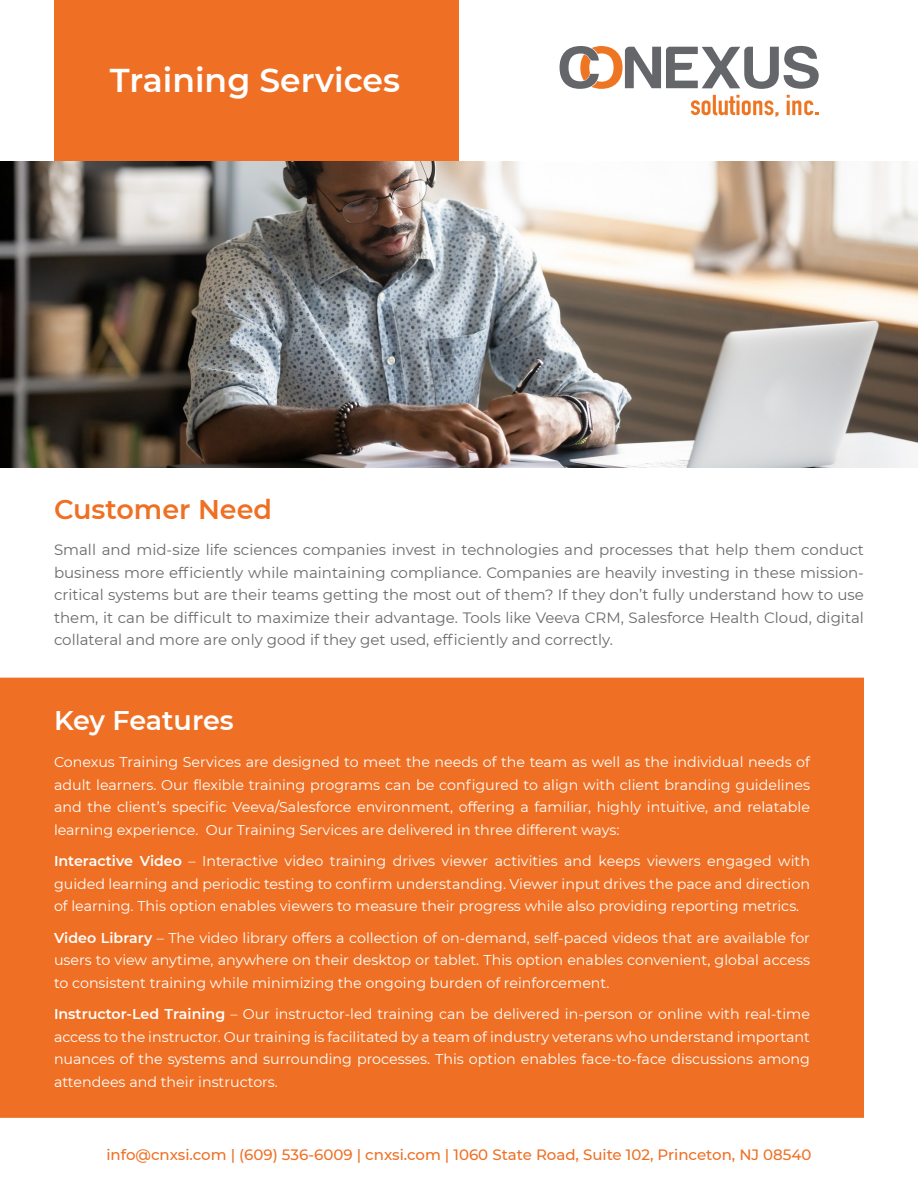
<style>
.page{position:relative;width:918px;height:1188px;background:#fff}
.page>*{position:absolute;margin:0;border:0;box-sizing:border-box;transform-origin:0 0}
.t1{font:600 33px "Montserrat";color:#fff}
.t2{font:600 27px "Montserrat";color:#ef7024}
.t3{font:600 27px "Montserrat";letter-spacing:-.01em;color:#fff}
.t4{font:15px/22.5px "Montserrat";color:#6a6a6e;text-align:justify}
.t5{font:500 15px "Montserrat";color:#ef7024}
.t6{font:14.25px/22.5px "Montserrat";color:#fff;text-align:justify}
.s1{font-weight:600}
</style>
<div class="page">
<div style="left:55px;top:1px;width:403px;height:375px;background:#ef7024"></div>
<svg style="left:560px;top:46px;width:259px;height:43px"></svg>
<svg style="left:691px;top:95px;width:88px;height:22px"></svg>
<svg style="left:787px;top:95px;width:31px;height:20px"></svg>
<img style="left:0;top:162px;width:918px;height:306px">
<div style="left:1px;top:678px;width:862px;height:439px;background:#ef7024"></div>
<div style="left:0;top:678px;width:864px;height:440px;border:2px solid #ef7024"></div>
<p class="t1" style="left:110px;top:57px;width:292px">Training Services</p>
<p class="t2" style="left:54px;top:490px;width:220px">Customer Need</p>
<p class="t4" style="left:54px;top:538px;width:812px">Small and mid-size life sciences companies invest in technologies and processes that help them conduct business more efficiently while maintaining compliance. Companies are heavily investing in these mission&shy;critical systems but are their teams getting the most out of them? If they don’t fully understand how to use them, it can be difficult to maximize their advantage. Tools like Veeva CRM, Salesforce Health Cloud, digital collateral and more are only good if they get used, efficiently and correctly.</p>
<p class="t3" style="left:54px;top:702px;width:181px">Key Features</p>
<p class="t6" style="left:54px;top:751px;width:758px">Conexus Training Services are designed to meet the needs of the team as well as the individual needs of adult learners. Our flexible training programs can be configured to align with client branding guidelines and the client’s specific Veeva/Salesforce environment, offering a familiar, highly intuitive, and relatable learning experience. Our Training Services are delivered in three different ways:</p>
<p class="t6" style="left:54px;top:850px;width:758px"><span class="s1">Interactive Video</span> – Interactive video training drives viewer activities and keeps viewers engaged with guided learning and periodic testing to confirm understanding. Viewer input drives the pace and direction of learning. This option enables viewers to measure their progress while also providing reporting metrics.</p>
<p class="t6" style="left:54px;top:926px;width:758px"><span class="s1">Video Library</span> – The video library offers a collection of on-demand, self-paced videos that are available for users to view anytime, anywhere on their desktop or tablet. This option enables convenient, global access to consistent training while minimizing the ongoing burden of reinforcement.</p>
<p class="t6" style="left:54px;top:1003px;width:758px"><span class="s1">Instructor-Led Training</span> – Our instructor-led training can be delivered in-person or online with real-time access to the instructor. Our training is facilitated by a team of industry veterans who understand important nuances of the systems and surrounding processes. This option enables face-to-face discussions among attendees and their instructors.</p>
<p class="t5" style="left:106px;top:1145px;width:707px">info@cnxsi.com | (609) 536-6009 | cnxsi.com | 1060 State Road, Suite 102, Princeton, NJ 08540</p>
</div>
